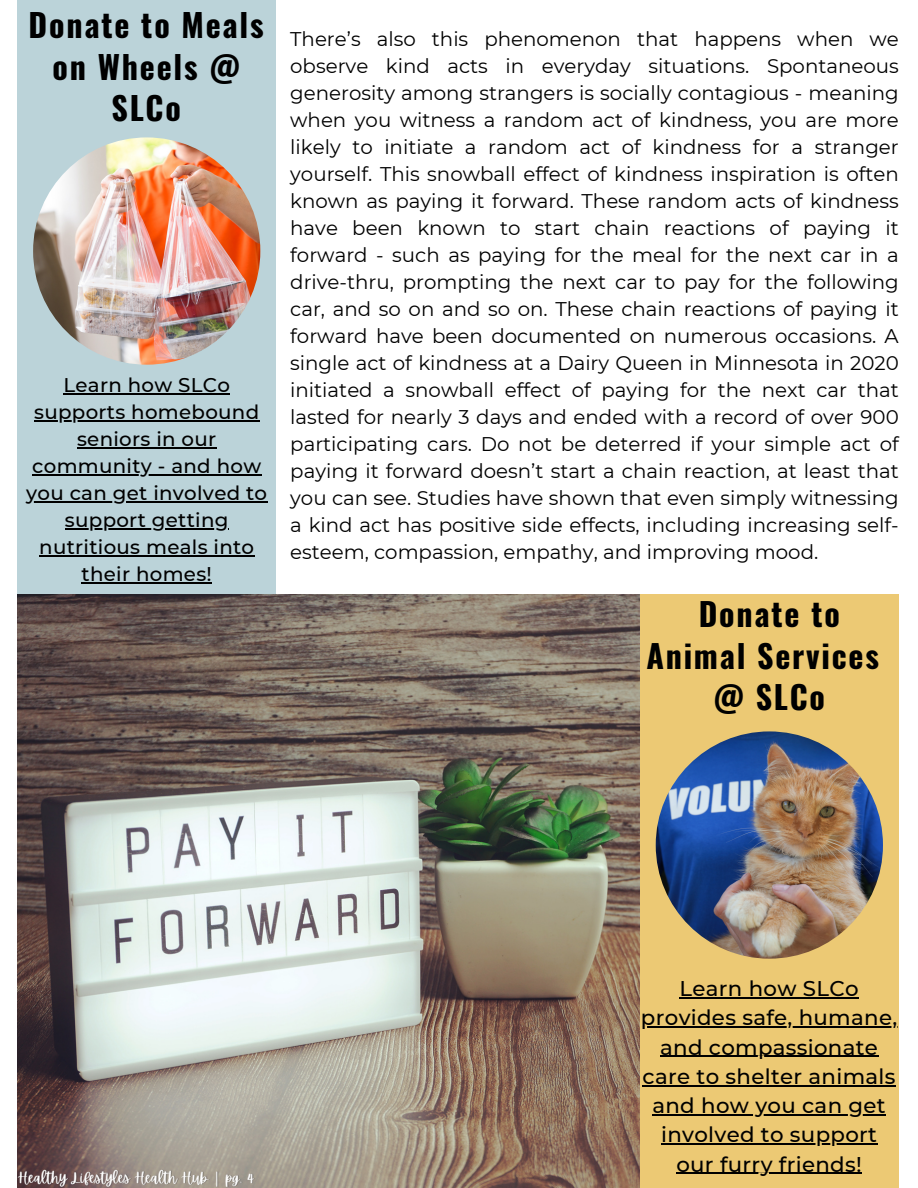
<style>
.page{position:relative;width:918px;height:1188px;background:#fff}
.page>*{position:absolute;margin:0;border:0;box-sizing:border-box;transform-origin:0 0}
.t1{font:700 31.95px/41.7px "Oswald";letter-spacing:.055em;color:#000;text-align:center}
.t2{font:500 21.3px/29.2px "Montserrat";letter-spacing:.015em;color:#000;text-align:center}
.t3{font:19.8px/27px "Montserrat";color:#000;text-align:justify}
.t4{font:500 19.8px/27px "Montserrat";letter-spacing:.015em;color:#000;text-align:center}
.t5{font:15px "Apricots";color:#fff}
.s1{font-family:"Noto Sans"}
</style>
<div class="page">
<img style="left:18px;top:594px;width:622px;height:593px">
<div style="left:17px;top:0;width:259px;height:594px;background:#bbd3d9"></div>
<img style="left:33px;top:137px;width:227px;height:228px;border-radius:50%">
<div style="left:640px;top:594px;width:259px;height:594px;background:#ecc974"></div>
<img style="left:656px;top:731px;width:227px;height:228px;border-radius:50%">
<hr style="left:680px;top:997px;width:179px;height:1px;background:#000">
<hr style="left:641px;top:1027px;width:257px;height:1px;background:#000">
<hr style="left:660px;top:1056px;width:218px;height:1px;background:#000">
<hr style="left:643px;top:1085px;width:253px;height:1px;background:#000">
<hr style="left:652px;top:1114px;width:234px;height:1px;background:#000">
<hr style="left:661px;top:1144px;width:216px;height:1px;background:#000">
<hr style="left:676px;top:1173px;width:186px;height:1px;background:#000">
<hr style="left:63px;top:393px;width:167px;height:1px;background:#000">
<hr style="left:34px;top:420px;width:226px;height:1px;background:#000">
<hr style="left:77px;top:447px;width:140px;height:1px;background:#000">
<hr style="left:32px;top:474px;width:229px;height:1px;background:#000">
<hr style="left:26px;top:501px;width:242px;height:1px;background:#000">
<hr style="left:65px;top:528px;width:164px;height:1px;background:#000">
<hr style="left:39px;top:555px;width:216px;height:1px;background:#000">
<hr style="left:82px;top:582px;width:130px;height:1px;background:#000">
<p class="t1" style="left:29px;top:3px;width:237px">Donate to Meals on Wheels @<br>SLCo</p>
<p class="t4" style="left:26px;top:371px;width:243px">Learn how SLCo supports homebound seniors in our community - and how you can get involved to support getting nutritious meals into their homes!</p>
<p class="t3" style="left:290px;top:26px;width:610px">There’s also this phenomenon that happens when we observe kind acts in everyday situations. Spontaneous generosity among strangers is socially contagious - meaning when you witness a random act of kindness, you are more likely to initiate a random act of kindness for a stranger yourself. This snowball effect of kindness inspiration is often known as paying it forward. These random acts of kindness have been known to start chain reactions of paying it forward - such as paying for the meal for the next car in a drive-thru, prompting the next car to pay for the following car, and so on and so on. These chain reactions of paying it forward have been documented on numerous occasions. A single act of kindness at a Dairy Queen in Minnesota in 2020 initiated a snowball effect of paying for the next car that lasted for nearly 3 days and ended with a record of over 900 participating cars. Do not be deterred if your simple act of paying it forward doesn’t start a chain reaction, at least that you can see. Studies have shown that even simply witnessing a kind act has positive side effects, including increasing self&shy;esteem, compassion, empathy, and improving mood.</p>
<p class="t1" style="left:646px;top:592px;width:234px">Donate to<br>Animal Services @ SLCo</p>
<p class="t5" style="left:18px;top:1169px;width:238px">Healthy Lifestyles Health Hub <span class="s1">|</span> pg. 4</p>
<p class="t2" style="left:641px;top:974px;width:258px">Learn how SLCo provides safe, humane, and compassionate care to shelter animals and how you can get involved to support our furry friends!</p>
</div>
